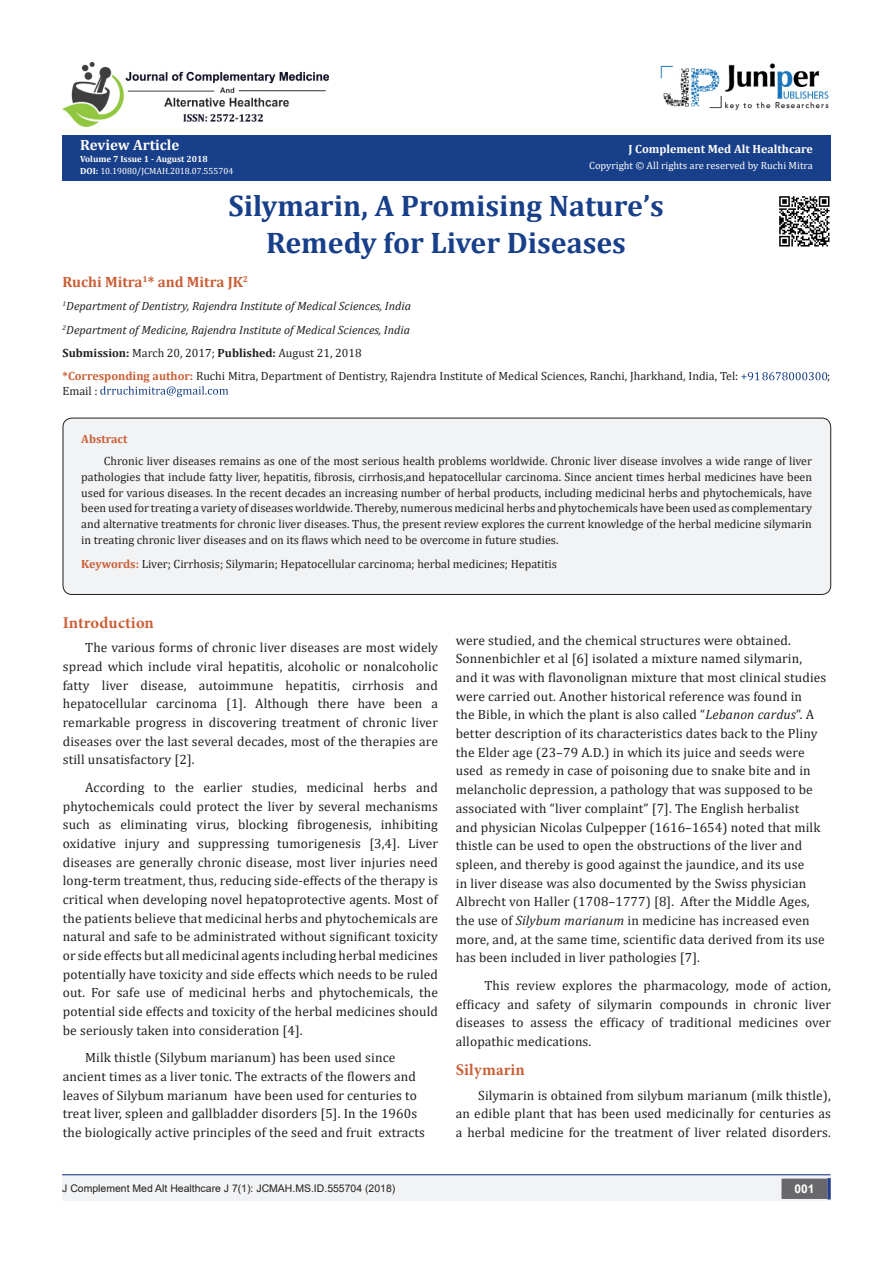
<style>
.page{position:relative;width:893px;height:1263px;background:#fff}
.page>*{position:absolute;margin:0;border:0;box-sizing:border-box;transform-origin:0 0}
.t1{font:700 29.85px/37.3px "Cambria";color:#183f89;text-align:center}
.t2{font:700 16.5px "Minion Pro";letter-spacing:.01em;color:#ca5f37}
.t3{font:700 15px "Cambria";color:#ca5f37}
.t4{font:700 15px "Cambria";color:#fffefc}
.t5{font:13.5px/18.8px "Cambria";letter-spacing:.01em;color:#231f20;text-align:justify}
.t6{font:12px/15.8px "Cambria";color:#231f20;text-align:justify}
.t7{font:italic 12px "Cambria";color:#231f20}
.t8{font:700 12px "Cambria";color:#fffefc}
.t9{font:700 12px "Cambria";color:#ca5f37}
.t10{font:700 12px "Arial";color:#fff}
.t11{font:10.5px "Arial";color:#231f20}
.t12{font:10.5px "Cambria";color:#fffefc}
.t13{font:9px "Cambria";color:#fff}
.t14{font:700 9px "Cambria";color:#fffefc}
.s1{font-weight:700;color:#fffefc}
.s2{font-weight:700}
.s3{font-weight:700;color:#ca5f37}
.s4{font-style:italic}
</style>
<div class="page">
<div style="left:62px;top:135px;width:769px;height:45px;background:#183f89"></div>
<svg style="left:741px;top:372px;width:86px;height:8px"></svg>
<svg style="left:100px;top:386px;width:128px;height:11px"></svg>
<div style="left:62px;top:1175px;width:441px;height:26px;background:#f2f3f4"></div>
<div style="left:503px;top:1175px;width:328px;height:26px;background:#f2f3f4"></div>
<div style="left:782px;top:1179px;width:45px;height:19px;background:#68676a"></div>
<div style="left:781px;top:1178px;width:46px;height:21px;border:2px solid #68676a"></div>
<svg style="left:827px;top:1178px;width:4px;height:21px"></svg>
<img style="left:661px;top:63px;width:168px;height:47px">
<hr style="left:62px;top:1174px;width:768px;height:1px;background:#253f8e">
<img style="left:62px;top:62px;width:266px;height:65px">
<div style="left:63px;top:418px;width:768px;height:176px;background:#f2f3f4;border-radius:9px"></div>
<div style="left:63px;top:418px;width:768px;height:177px;border:1px solid #231f20;border-radius:9px"></div>
<img style="left:779px;top:196px;width:51px;height:51px">
<p class="t4" style="left:80px;top:134px;width:101px">Review Article</p>
<p class="t14" style="left:80px;top:153px;width:129px">Volume 7 Issue 1 - August 2018</p>
<p class="t13" style="left:80px;top:166px;width:155px"><span class="s1">DOI:</span> 10.19080/JCMAH.2018.07.555704</p>
<p class="t8" style="left:628px;top:141px;width:186px">J Complement Med Alt Healthcare</p>
<p class="t12" style="left:589px;top:159px;width:225px">Copyright © All rights are reserved by Ruchi Mitra</p>
<p class="t1" style="left:228px;top:186px;width:437px">Silymarin, A Promising Nature’s<br>Remedy for Liver Diseases</p>
<p class="t3" style="left:63px;top:271px;width:187px">Ruchi Mitra<sup>1</sup>* and Mitra JK<sup>2</sup></p>
<p class="t7" style="left:63px;top:298px;width:350px"><sup>1</sup>Department of Dentistry, Rajendra Institute of Medical Sciences, India</p>
<p class="t7" style="left:63px;top:321px;width:349px"><sup>2</sup>Department of Medicine, Rajendra Institute of Medical Sciences, India</p>
<p class="t6" style="left:63px;top:345px;width:301px"><span class="s2">Submission:</span> March 20, 2017; <span class="s2">Published:</span> August 21, 2018</p>
<p class="t6" style="left:63px;top:368px;width:677px"><span class="s3">*Corresponding author:</span> Ruchi Mitra, Department of Dentistry, Rajendra Institute of Medical Sciences, Ranchi, Jharkhand, India, Tel:</p>
<p class="t6" style="left:827px;top:368px;width:5px">;</p>
<p class="t6" style="left:63px;top:383px;width:37px">Email :</p>
<p class="t9" style="left:81px;top:431px;width:48px">Abstract</p>
<p class="t6" style="left:81px;top:453px;width:732px;text-indent:22px">Chronic liver diseases remains as one of the most serious health problems worldwide. Chronic liver disease involves a wide range of liver pathologies that include fatty liver, hepatitis, fibrosis, cirrhosis,and hepatocellular carcinoma. Since ancient times herbal medicines have been used for various diseases. In the recent decades an increasing number of herbal products, including medicinal herbs and phytochemicals, have been used for treating a variety of diseases worldwide. Thereby, numerous medicinal herbs and phytochemicals have been used as complementary and alternative treatments for chronic liver diseases. Thus, the present review explores the current knowledge of the herbal medicine silymarin in treating chronic liver diseases and on its flaws which need to be overcome in future studies.</p>
<p class="t6" style="left:81px;top:556px;width:477px"><span class="s3">Keywords:</span> Liver; Cirrhosis; Silymarin; Hepatocellular carcinoma; herbal medicines; Hepatitis</p>
<p class="t2" style="left:63px;top:611px;width:93px">Introduction</p>
<p class="t5" style="left:63px;top:638px;width:377px;text-indent:22px">The various forms of chronic liver diseases are most widely spread which include viral hepatitis, alcoholic or nonalcoholic fatty liver disease, autoimmune hepatitis, cirrhosis and hepatocellular carcinoma [1]. Although there have been a remarkable progress in discovering treatment of chronic liver diseases over the last several decades, most of the therapies are still unsatisfactory [2].</p>
<p class="t5" style="left:63px;top:778px;width:377px;text-indent:22px">According to the earlier studies, medicinal herbs and phytochemicals could protect the liver by several mechanisms such as eliminating virus, blocking fibrogenesis, inhibiting oxidative injury and suppressing tumorigenesis [3,4]. Liver diseases are generally chronic disease, most liver injuries need long-term treatment, thus, reducing side-effects of the therapy is critical when developing novel hepatoprotective agents. Most of the patients believe that medicinal herbs and phytochemicals are natural and safe to be administrated without significant toxicity or side effects but all medicinal agents including herbal medicines potentially have toxicity and side effects which needs to be ruled out. For safe use of medicinal herbs and phytochemicals, the potential side effects and toxicity of the herbal medicines should be seriously taken into consideration [4].</p>
<p class="t5" style="left:63px;top:1048px;width:364px;text-align:left;text-indent:22px">Milk thistle (Silybum marianum) has been used since ancient times as a liver tonic. The extracts of the flowers and leaves of Silybum marianum have been used for centuries to treat liver, spleen and gallbladder disorders [5]. In the 1960s the biologically active principles of the seed and fruit extracts</p>
<p class="t5" style="left:456px;top:631px;width:372px;text-align:left">were studied, and the chemical structures were obtained.<br>Sonnenbichler et al [6] isolated a mixture named silymarin, and it was with flavonolignan mixture that most clinical studies were carried out. Another historical reference was found in<br>the Bible, in which the plant is also called “<span class="s4">Lebanon cardus</span>”. A better description of its characteristics dates back to the Pliny the Elder age (23–79 A.D.) in which its juice and seeds were used as remedy in case of poisoning due to snake bite and in melancholic depression, a pathology that was supposed to be associated with “liver complaint” [7]. The English herbalist<br>and physician Nicolas Culpepper (1616–1654) noted that milk thistle can be used to open the obstructions of the liver and spleen, and thereby is good against the jaundice, and its use<br>in liver disease was also documented by the Swiss physician Albrecht von Haller (1708–1777) [8]. After the Middle Ages, the use of <span class="s4">Silybum marianum</span> in medicine has increased even more, and, at the same time, scientific data derived from its use has been included in liver pathologies [7].</p>
<p class="t5" style="left:456px;top:976px;width:377px;text-indent:29px">This review explores the pharmacology, mode of action, efficacy and safety of silymarin compounds in chronic liver diseases to assess the efficacy of traditional medicines over allopathic medications.</p>
<p class="t2" style="left:456px;top:1058px;width:71px">Silymarin</p>
<p class="t5" style="left:456px;top:1086px;width:377px;text-indent:22px">Silymarin is obtained from silybum marianum (milk thistle), an edible plant that has been used medicinally for centuries as a herbal medicine for the treatment of liver related disorders.</p>
<p class="t11" style="left:62px;top:1181px;width:335px">J Complement Med Alt Healthcare J 7(1): JCMAH.MS.ID.555704 (2018)</p>
<p class="t10" style="left:794px;top:1180px;width:22px">001</p>
</div>
